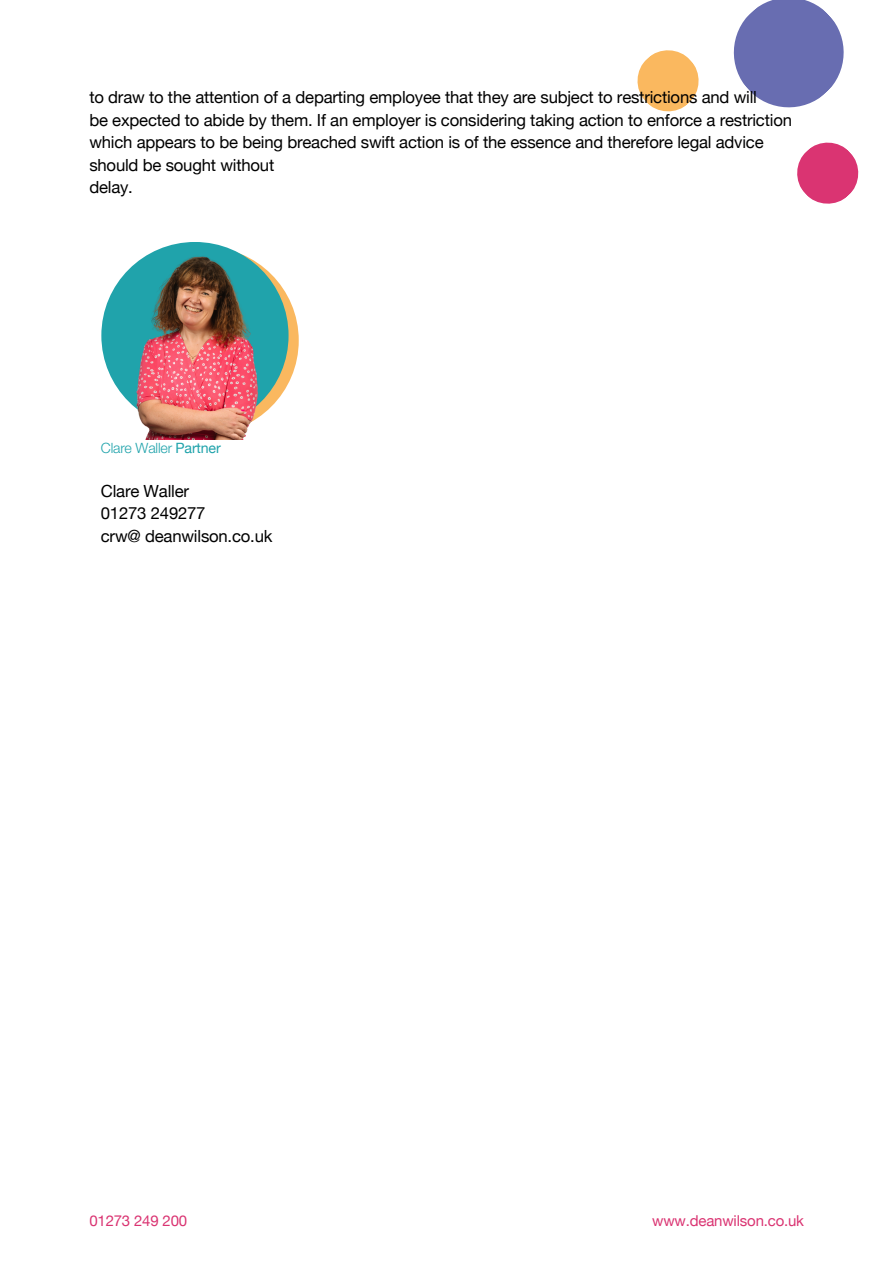
<style>
.page{position:relative;width:893px;height:1264px;background:#fff}
.page>*{position:absolute;margin:0;border:0;box-sizing:border-box;transform-origin:0 0}
.t1{font:16.8px/22.5px "Helvetica Neue";letter-spacing:-.01em;color:#000}
.t2{font:15px "Helvetica Neue";letter-spacing:-.01em;color:#da3472}
.t3{font:300 14.25px "Helvetica Neue";letter-spacing:-.01em;color:#20a3ab}
.s1{font-weight:400}
</style>
<div class="page">
<svg style="left:637px;top:50px;width:62px;height:62px"></svg>
<svg style="left:797px;top:142px;width:62px;height:62px"></svg>
<svg style="left:733px;top:0;width:111px;height:108px"></svg>
<img style="left:101px;top:242px;width:197px;height:198px">
<p class="t1" style="left:89px;top:86px;width:704px">to draw to the attention of a departing employee that they are subject to restrictions and will<br>be expected to abide by them. If an employer is considering taking action to enforce a restriction which appears to be being breached swift action is of the essence and therefore legal advice should be sought without<br>delay.</p>
<p class="t3" style="left:101px;top:439px;width:121px">Clare Waller <span class="s1">Partner</span></p>
<h1 class="t1" style="left:101px;top:479px;width:173px">Clare Waller<br>01273 249277<br>crw@ deanwilson.co.uk</h1>
<h1 class="t2" style="left:89px;top:1211px;width:99px">01273 249 200</h1>
<p class="t2" style="left:652px;top:1211px;width:153px">www.deanwilson.co.uk</p>
</div>
